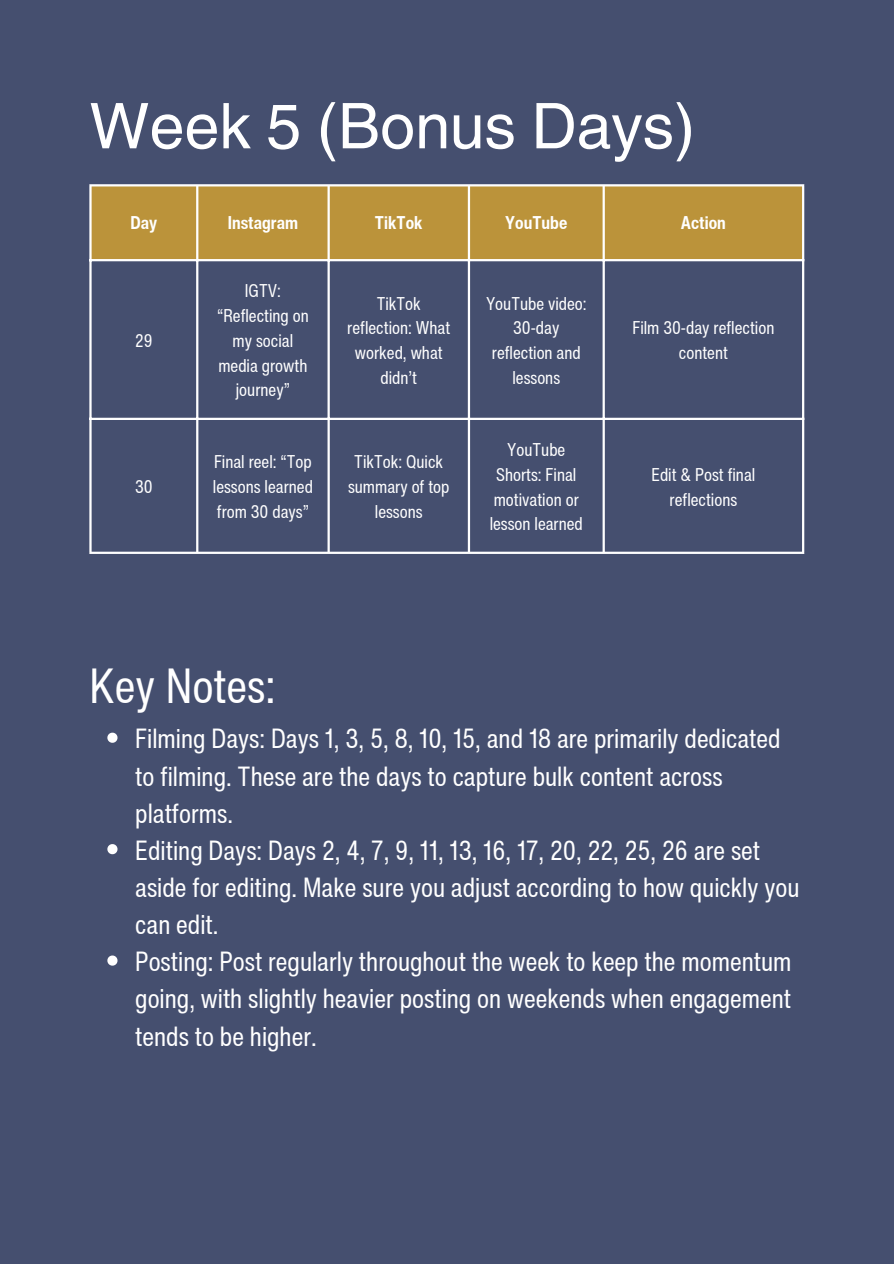
<style>
.page{position:relative;width:894px;height:1264px;background:#fff}
.page>*{position:absolute;margin:0;border:0;box-sizing:border-box;transform-origin:0 0}
.t1{font:63px "Helvetica World";color:#fff}
.t2{font:condensed 48px "Helvetica Now Text";color:#fff}
.t3{font:condensed 27px/37.2px "Helvetica Now Text";color:#fff}
.t4{font:condensed 18px/24.8px "Helvetica Now Text";color:#fff;text-align:center}
.t5{font:700 condensed 18px "Helvetica Now Text";color:#fff}
</style>
<div class="page">
<div style="left:0;top:0;width:893px;height:1263px;background:#454f6f"></div>
<div style="left:92px;top:186px;width:709px;height:73px;background:#bb933a"></div>
<hr style="left:89px;top:186px;width:3px;height:365px;background:#fff">
<hr style="left:196px;top:186px;width:2px;height:365px;background:#fff">
<hr style="left:327px;top:186px;width:3px;height:365px;background:#fff">
<hr style="left:467px;top:186px;width:3px;height:365px;background:#fff">
<hr style="left:602px;top:186px;width:2px;height:365px;background:#fff">
<hr style="left:801px;top:186px;width:3px;height:365px;background:#fff">
<hr style="left:89px;top:184px;width:715px;height:2px;background:#fff">
<hr style="left:89px;top:259px;width:715px;height:2px;background:#fff">
<hr style="left:89px;top:418px;width:715px;height:2px;background:#fff">
<hr style="left:89px;top:551px;width:715px;height:3px;background:#fff">
<svg style="left:107px;top:732px;width:10px;height:10px"></svg>
<svg style="left:107px;top:844px;width:10px;height:10px"></svg>
<svg style="left:107px;top:955px;width:10px;height:10px"></svg>
<p class="t1" style="left:89px;top:89px;width:607px">Week 5 (Bonus Days)</p>
<h1 class="t5" style="left:130px;top:209px;width:28px">Day</h1>
<p class="t5" style="left:228px;top:209px;width:72px">Instagram</p>
<p class="t5" style="left:375px;top:209px;width:49px">TikTok</p>
<p class="t5" style="left:505px;top:209px;width:63px">YouTube</p>
<p class="t5" style="left:680px;top:209px;width:46px">Action</p>
<p class="t4" style="left:135px;top:328px;width:19px">29</p>
<p class="t4" style="left:135px;top:474px;width:19px">30</p>
<p class="t4" style="left:217px;top:278px;width:93px">IGTV: “Reflecting on my social media growth journey”</p>
<p class="t4" style="left:347px;top:290px;width:104px">TikTok reflection: What worked, what didn’t</p>
<p class="t4" style="left:486px;top:290px;width:102px">YouTube video:<br>30-day reflection and lessons</p>
<p class="t4" style="left:213px;top:449px;width:101px;text-align:justify">Final reel: “Top lessons learned from 30 days”</p>
<p class="t4" style="left:348px;top:449px;width:103px">TikTok: Quick summary of top lessons</p>
<p class="t4" style="left:489px;top:437px;width:95px">YouTube<br>Shorts: Final motivation or lesson learned</p>
<p class="t4" style="left:632px;top:315px;width:143px">Film 30-day reflection content</p>
<p class="t4" style="left:651px;top:461px;width:105px">Edit &amp; Post final reflections</p>
<h2 class="t2" style="left:89px;top:650px;width:187px">Key Notes:</h2>
<p class="t3" style="left:135px;top:719px;width:646px">Filming Days: Days 1, 3, 5, 8, 10, 15, and 18 are primarily dedicated to filming. These are the days to capture bulk content across platforms.</p>
<p class="t3" style="left:135px;top:831px;width:665px">Editing Days: Days 2, 4, 7, 9, 11, 13, 16, 17, 20, 22, 25, 26 are set aside for editing. Make sure you adjust according to how quickly you can edit.</p>
<p class="t3" style="left:135px;top:942px;width:657px;text-align:justify">Posting: Post regularly throughout the week to keep the momentum going, with slightly heavier posting on weekends when engagement tends to be higher.</p>
</div>
